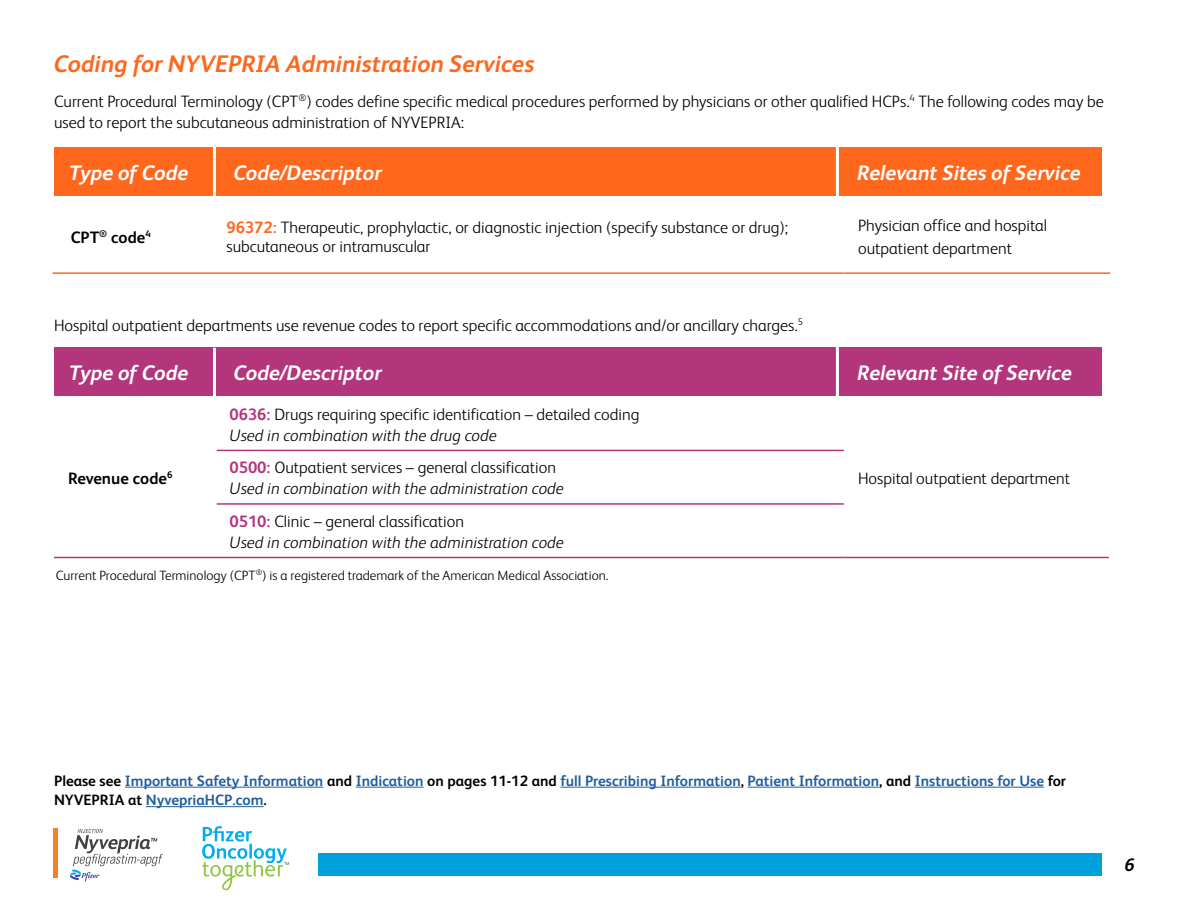
<style>
.page{position:relative;width:1188px;height:918px;background:#fff}
.page>*{position:absolute;margin:0;border:0;box-sizing:border-box;transform-origin:0 0}
.t1{font:italic 700 24px "FS Albert";color:#ff671d}
.t2{font:italic 700 21px "FS Albert";color:#fff}
.t3{font:italic 700 18px "FS Albert";color:#000}
.t4{font:300 16.5px/21px "FS Albert";color:#000}
.t5{font:italic 300 16.5px/21px "FS Albert";color:#000}
.t6{font:700 16.5px "FS Albert";color:#000}
.t7{font:700 15px/19.5px "FS Albert";color:#215e9e}
.t8{font:300 13.5px "FS Albert";color:#000}
.s1{font-weight:700;color:#ff671d}
.s2{font-weight:700;color:#b3367d}
.s3{font-style:italic}
.s4{font-weight:700;font-style:normal;color:#b3367d}
.s5{font-style:normal}
.s6{color:#000}
</style>
<div class="page">
<svg style="left:202px;top:826px;width:87px;height:64px"></svg>
<div style="left:318px;top:853px;width:784px;height:22px;background:#00a0dd"></div>
<hr style="left:125px;top:787px;width:198px;height:1px;background:#215e9e">
<hr style="left:356px;top:787px;width:68px;height:1px;background:#215e9e">
<hr style="left:561px;top:787px;width:180px;height:1px;background:#215e9e">
<hr style="left:748px;top:787px;width:131px;height:1px;background:#215e9e">
<hr style="left:915px;top:787px;width:129px;height:1px;background:#215e9e">
<hr style="left:146px;top:806px;width:117px;height:1px;background:#215e9e">
<hr style="left:53px;top:829px;width:4px;height:49px;background:#f58220">
<svg style="left:70px;top:829px;width:93px;height:52px"></svg>
<div style="left:54px;top:147px;width:1048px;height:49px;background:#ff671d"></div>
<hr style="left:213px;top:134px;width:3px;height:75px;background:#fff">
<hr style="left:836px;top:134px;width:3px;height:75px;background:#fff">
<div style="left:54px;top:348px;width:1048px;height:48px;background:#b3367d"></div>
<hr style="left:213px;top:348px;width:3px;height:48px;background:#fff">
<hr style="left:836px;top:341px;width:3px;height:64px;background:#fff">
<hr style="left:217px;top:450px;width:627px;height:1px;background:#b3367d">
<hr style="left:54px;top:557px;width:162px;height:1px;background:#b3367d">
<hr style="left:217px;top:503px;width:627px;height:2px;background:#b3367d">
<hr style="left:216px;top:557px;width:629px;height:1px;background:#b3367d">
<hr style="left:845px;top:557px;width:264px;height:1px;background:#b3367d">
<hr style="left:52px;top:272px;width:161px;height:2px;background:#ff671d">
<hr style="left:213px;top:272px;width:632px;height:2px;background:#ff671d">
<hr style="left:845px;top:272px;width:265px;height:2px;background:#ff671d">
<h1 class="t1" style="left:54px;top:50px;width:482px">Coding for NYVEPRIA Administration Services</h1>
<p class="t4" style="left:54px;top:91px;width:1051px">Current Procedural Terminology (CPT<sup>®</sup>) codes define specific medical procedures performed by physicians or other qualified HCPs.<sup>4</sup> The following codes may be used to report the subcutaneous administration of NYVEPRIA:</p>
<p class="t2" style="left:69px;top:160px;width:121px">Type of Code</p>
<p class="t2" style="left:234px;top:160px;width:149px">Code/Descriptor</p>
<p class="t2" style="left:858px;top:160px;width:225px">Relevant Sites of Service</p>
<p class="t6" style="left:71px;top:227px;width:82px">CPT<sup>®</sup> code<sup>4</sup></p>
<p class="t4" style="left:226px;top:217px;width:563px;line-height:19.5px"><span class="s1">96372:</span> Therapeutic, prophylactic, or diagnostic injection (specify substance or drug); subcutaneous or intramuscular</p>
<p class="t4" style="left:858px;top:214px;width:191px;line-height:22.5px">Physician office and hospital outpatient department</p>
<p class="t4" style="left:54px;top:314px;width:750px">Hospital outpatient departments use revenue codes to report specific accommodations and/or ancillary charges.<sup>5</sup></p>
<p class="t2" style="left:69px;top:361px;width:121px">Type of Code</p>
<p class="t2" style="left:234px;top:361px;width:149px">Code/Descriptor</p>
<p class="t2" style="left:858px;top:361px;width:216px">Relevant Site of Service</p>
<p class="t6" style="left:68px;top:468px;width:106px">Revenue code<sup>6</sup></p>
<p class="t4" style="left:230px;top:403px;width:411px"><span class="s2">0636:</span> Drugs requiring specific identification – detailed coding<br><span class="s3">Used in combination with the drug code</span></p>
<p class="t5" style="left:230px;top:457px;width:336px"><span class="s4">0500:</span> <span class="s5">Outpatient services – general classification<br></span>Used in combination with the administration code</p>
<p class="t5" style="left:230px;top:510px;width:336px"><span class="s4">0510:</span> <span class="s5">Clinic – general classification<br></span>Used in combination with the administration code</p>
<p class="t8" style="left:56px;top:567px;width:554px">Current Procedural Terminology (CPT<sup>®</sup>) is a registered trademark of the American Medical Association.</p>
<p class="t4" style="left:858px;top:467px;width:214px">Hospital outpatient department</p>
<p class="t7" style="left:54px;top:771px;width:1014px"><span class="s6">Please see</span> Important Safety Information <span class="s6">and</span> Indication <span class="s6">on pages 11-12 and</span> full Prescribing Information<span class="s6">,</span> Patient Information<span class="s6">, and</span> Instructions for Use <span class="s6">for<br>NYVEPRIA at</span> NyvepriaHCP.com<span class="s6">.</span></p>
<p class="t3" style="left:1125px;top:855px;width:12px">6</p>
</div>
